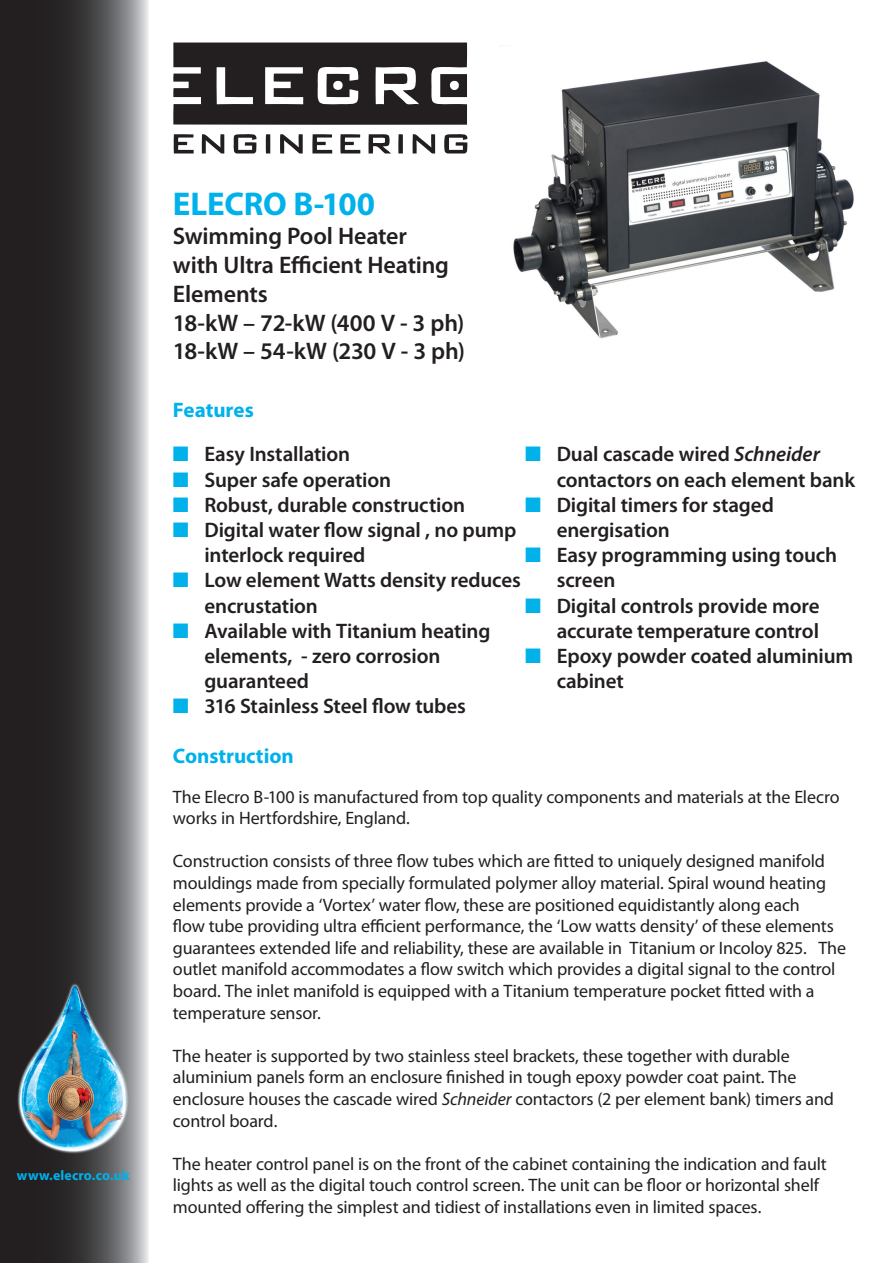
<style>
.page{position:relative;width:893px;height:1263px;background:#fff}
.page>*{position:absolute;margin:0;border:0;box-sizing:border-box;transform-origin:0 0}
.t1{font:700 33px "Myriad Pro";letter-spacing:-.01em;color:#00b1ea}
.t2{font:600 24px "Myriad Pro";letter-spacing:-.005em;color:#231f20}
.t3{font:600 21px/25.2px "Myriad Pro";letter-spacing:-.005em;color:#231f20}
.t4{font:700 21px "Myriad Pro";color:#00b1ea}
.t5{font:18px/21.6px "Myriad Pro";letter-spacing:-.01em;color:#231f20}
.t6{font:700 13.95px "Myriad Pro";letter-spacing:.01em;color:#00b1ea}
.s1{color:#00b1ea}
.s2{font-style:italic}
</style>
<div class="page">
<img style="left:513px;top:61px;width:341px;height:278px">
<svg style="left:0;top:0;width:149px;height:1263px;background:#4c4b4d"></svg>
<img style="left:12px;top:977px;width:122px;height:180px">
<svg style="left:173px;top:43px;width:294px;height:82px"></svg>
<svg style="left:174px;top:134px;width:20px;height:19px"></svg>
<svg style="left:202px;top:134px;width:22px;height:19px"></svg>
<svg style="left:233px;top:134px;width:24px;height:19px"></svg>
<svg style="left:266px;top:134px;width:4px;height:19px"></svg>
<svg style="left:280px;top:134px;width:23px;height:19px"></svg>
<svg style="left:312px;top:134px;width:20px;height:19px"></svg>
<svg style="left:340px;top:134px;width:20px;height:19px"></svg>
<svg style="left:398px;top:134px;width:5px;height:19px"></svg>
<svg style="left:412px;top:134px;width:23px;height:19px"></svg>
<svg style="left:444px;top:134px;width:24px;height:19px"></svg>
<svg style="left:368px;top:134px;width:23px;height:19px"></svg>
<p class="t6" style="left:17px;top:1166px;width:114px">www.elecro.co.uk</p>
<p class="t1" style="left:173px;top:183px;width:204px">ELECRO B-100</p>
<p class="t2" style="left:173px;top:221px;width:236px">Swimming Pool Heater</p>
<p class="t2" style="left:173px;top:250px;width:278px">with Ultra Efficient Heating</p>
<p class="t2" style="left:173px;top:278px;width:96px">Elements</p>
<p class="t2" style="left:173px;top:307px;width:293px">18-kW – 72-kW (400 V - 3 ph)</p>
<p class="t2" style="left:173px;top:336px;width:294px">18-kW – 54-kW (230 V - 3 ph)</p>
<p class="t4" style="left:173px;top:396px;width:82px">Features</p>
<p class="t3" style="left:173px;top:441px;width:179px"><span class="s1">■</span> Easy Installation</p>
<p class="t3" style="left:173px;top:466px;width:220px"><span class="s1">■</span> Super safe operation</p>
<p class="t3" style="left:173px;top:492px;width:294px"><span class="s1">■</span> Robust, durable construction</p>
<p class="t3" style="left:204px;top:517px;width:314px;text-indent:-32px"><span class="s1">■</span> Digital water flow signal , no pump interlock required</p>
<p class="t3" style="left:204px;top:567px;width:318px;text-indent:-32px"><span class="s1">■</span> Low element Watts density reduces encrustation</p>
<p class="t3" style="left:173px;top:618px;width:319px"><span class="s1">■</span> Available with Titanium heating</p>
<p class="t3" style="left:204px;top:643px;width:238px">elements, - zero corrosion</p>
<p class="t3" style="left:204px;top:668px;width:106px">guaranteed</p>
<p class="t3" style="left:173px;top:693px;width:295px"><span class="s1">■</span> 316 Stainless Steel flow tubes</p>
<p class="t3" style="left:557px;top:441px;width:300px;text-indent:-32px"><span class="s1">■</span> Dual cascade wired <span class="s2">Schneider </span>contactors on each element bank</p>
<p class="t3" style="left:557px;top:492px;width:219px;text-indent:-32px"><span class="s1">■</span> Digital timers for staged energisation</p>
<p class="t3" style="left:557px;top:542px;width:282px;text-indent:-32px"><span class="s1">■</span> Easy programming using touch screen</p>
<p class="t3" style="left:525px;top:592px;width:296px;text-align:right"><span class="s1">■</span> Digital controls provide more accurate temperature control</p>
<p class="t3" style="left:557px;top:643px;width:298px;text-indent:-32px"><span class="s1">■</span> Epoxy powder coated aluminium cabinet</p>
<p class="t4" style="left:173px;top:742px;width:122px">Construction</p>
<p class="t5" style="left:173px;top:785px;width:668px">The Elecro B-100 is manufactured from top quality components and materials at the Elecro works in Hertfordshire, England.</p>
<p class="t5" style="left:173px;top:850px;width:675px">Construction consists of three flow tubes which are fitted to uniquely designed manifold mouldings made from specially formulated polymer alloy material. Spiral wound heating elements provide a ‘Vortex’ water flow, these are positioned equidistantly along each<br>flow tube providing ultra efficient performance, the ‘Low watts density’ of these elements guarantees extended life and reliability, these are available in Titanium or Incoloy 825. The outlet manifold accommodates a flow switch which provides a digital signal to the control board. The inlet manifold is equipped with a Titanium temperature pocket fitted with a temperature sensor.</p>
<p class="t5" style="left:173px;top:1045px;width:663px">The heater is supported by two stainless steel brackets, these together with durable aluminium panels form an enclosure finished in tough epoxy powder coat paint. The enclosure houses the cascade wired <span class="s2">Schneider</span> contactors (2 per element bank) timers and control board.</p>
<p class="t5" style="left:173px;top:1153px;width:655px">The heater control panel is on the front of the cabinet containing the indication and fault lights as well as the digital touch control screen. The unit can be floor or horizontal shelf mounted offering the simplest and tidiest of installations even in limited spaces.</p>
</div>
